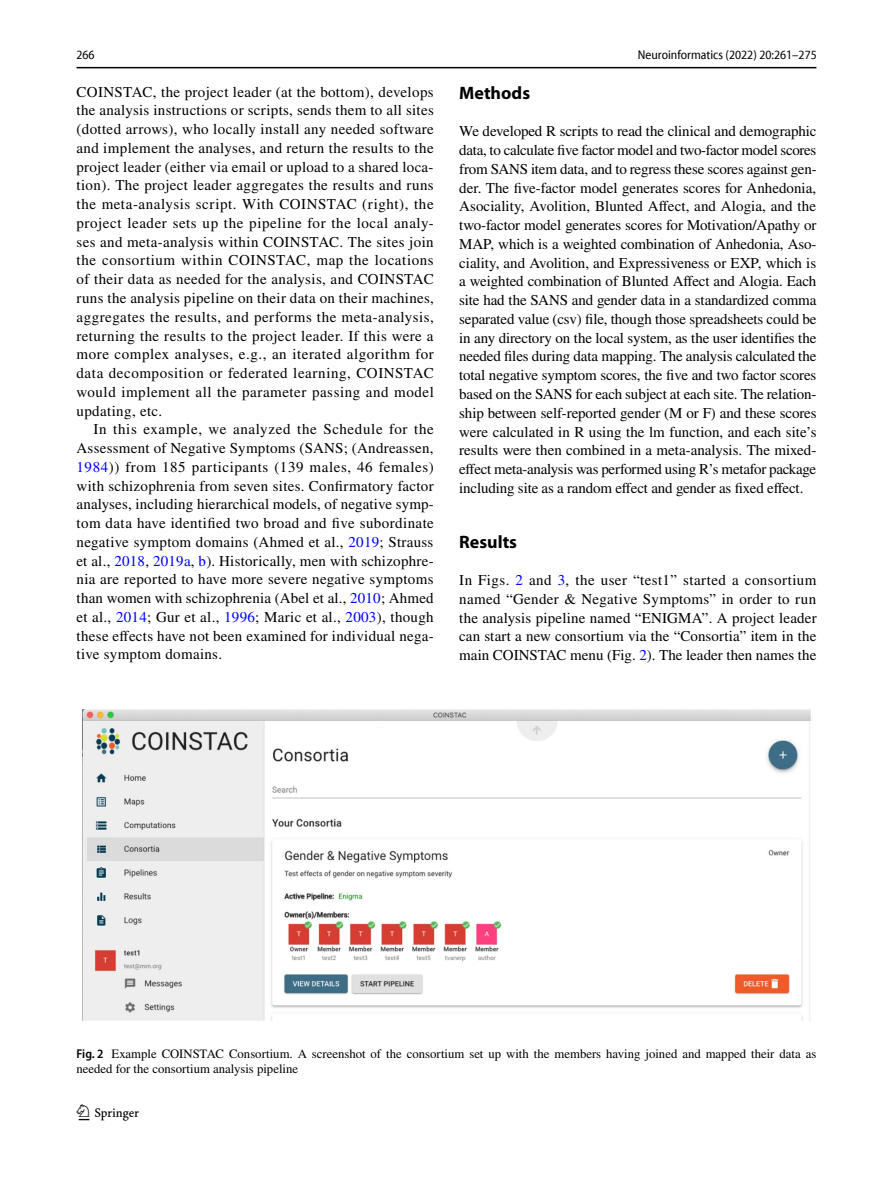
<style>
.page{position:relative;width:893px;height:1187px;background:#fff}
.page>*{position:absolute;margin:0;border:0;box-sizing:border-box;transform-origin:0 0}
.t1{font:22.5px "Springnew Regular 2";color:#000}
.t2{font:700 18px "Myriad Pro";color:#000}
.t3{font:15px/18.8px "STIX";letter-spacing:.01em;color:#000;text-align:justify}
.t4{font:12.75px/15px "STIX";color:#000}
.t5{font:semi-condensed 12.75px "Myriad Pro Unic";color:#000}
.s1{color:#00f}
.s2{font-family:"Myriad Pro";font-weight:600;font-stretch:semi-condensed}
</style>
<div class="page">
<hr style="left:77px;top:67px;width:739px;height:1px;background:#000">
<img style="left:82px;top:709px;width:729px;height:312px">
<p class="t5" style="left:77px;top:50px;width:20px">266</p>
<p class="t5" style="left:638px;top:50px;width:180px">Neuroinformatics (2022) 20:261–275</p>
<p class="t3" style="left:77px;top:83px;width:359px">COINSTAC, the project leader (at the bottom), develops the analysis instructions or scripts, sends them to all sites (dotted arrows), who locally install any needed software and implement the analyses, and return the results to the project leader (either via email or upload to a shared loca&shy;tion). The project leader aggregates the results and runs the meta-analysis script. With COINSTAC (right), the project leader sets up the pipeline for the local analy&shy;ses and meta-analysis within COINSTAC. The sites join the consortium within COINSTAC, map the locations of their data as needed for the analysis, and COINSTAC runs the analysis pipeline on their data on their machines, aggregates the results, and performs the meta-analysis, returning the results to the project leader. If this were a more complex analyses, e.g., an iterated algorithm for data decomposition or federated learning, COINSTAC would implement all the parameter passing and model updating, etc.</p>
<p class="t3" style="left:77px;top:421px;width:359px;text-indent:17px">In this example, we analyzed the Schedule for the Assessment of Negative Symptoms (SANS; (Andreassen, <span class="s1">1984</span>)) from 185 participants (139 males, 46 females) with schizophrenia from seven sites. Confirmatory factor analyses, including hierarchical models, of negative symp&shy;tom data have identified two broad and five subordinate negative symptom domains (Ahmed et al., <span class="s1">2019</span>; Strauss et al., <span class="s1">2018</span>, <span class="s1">2019a</span>, <span class="s1">b</span>). Historically, men with schizophre&shy;nia are reported to have more severe negative symptoms than women with schizophrenia (Abel et al., <span class="s1">2010</span>; Ahmed et al., <span class="s1">2014</span>; Gur et al., <span class="s1">1996</span>; Maric et al., <span class="s1">2003</span>), though these effects have not been examined for individual nega&shy;tive symptom domains.</p>
<p class="t2" style="left:459px;top:81px;width:72px">Methods</p>
<p class="t3" style="left:459px;top:123px;width:359px">We developed R scripts to read the clinical and demographic data, to calculate five factor model and two-factor model scores from SANS item data, and to regress these scores against gen&shy;der. The five-factor model generates scores for Anhedonia, Asociality, Avolition, Blunted Affect, and Alogia, and the two-factor model generates scores for Motivation/Apathy or MAP, which is a weighted combination of Anhedonia, Aso&shy;ciality, and Avolition, and Expressiveness or EXP, which is a weighted combination of Blunted Affect and Alogia. Each site had the SANS and gender data in a standardized comma separated value (csv) file, though those spreadsheets could be in any directory on the local system, as the user identifies the needed files during data mapping. The analysis calculated the total negative symptom scores, the five and two factor scores based on the SANS for each subject at each site. The relation&shy;ship between self-reported gender (M or F) and these scores were calculated in R using the lm function, and each site’s results were then combined in a meta-analysis. The mixed&shy;effect meta-analysis was performed using R’s metafor package including site as a random effect and gender as fixed effect.</p>
<p class="t2" style="left:459px;top:529px;width:59px">Results</p>
<p class="t3" style="left:459px;top:571px;width:359px">In Figs. <span class="s1">2</span> and <span class="s1">3</span>, the user “test1” started a consortium named “Gender &amp; Negative Symptoms” in order to run the analysis pipeline named “ENIGMA”. A project leader can start a new consortium via the “Consortia” item in the main COINSTAC menu (Fig. <span class="s1">2</span>). The leader then names the</p>
<p class="t4" style="left:77px;top:1046px;width:741px"><span class="s2">Fig. 2</span> Example COINSTAC Consortium. A screenshot of the consortium set up with the members having joined and mapped their data as needed for the consortium analysis pipeline</p>
<h1 class="t1" style="left:79px;top:1104px;width:62px">1 3</h1>
</div>
